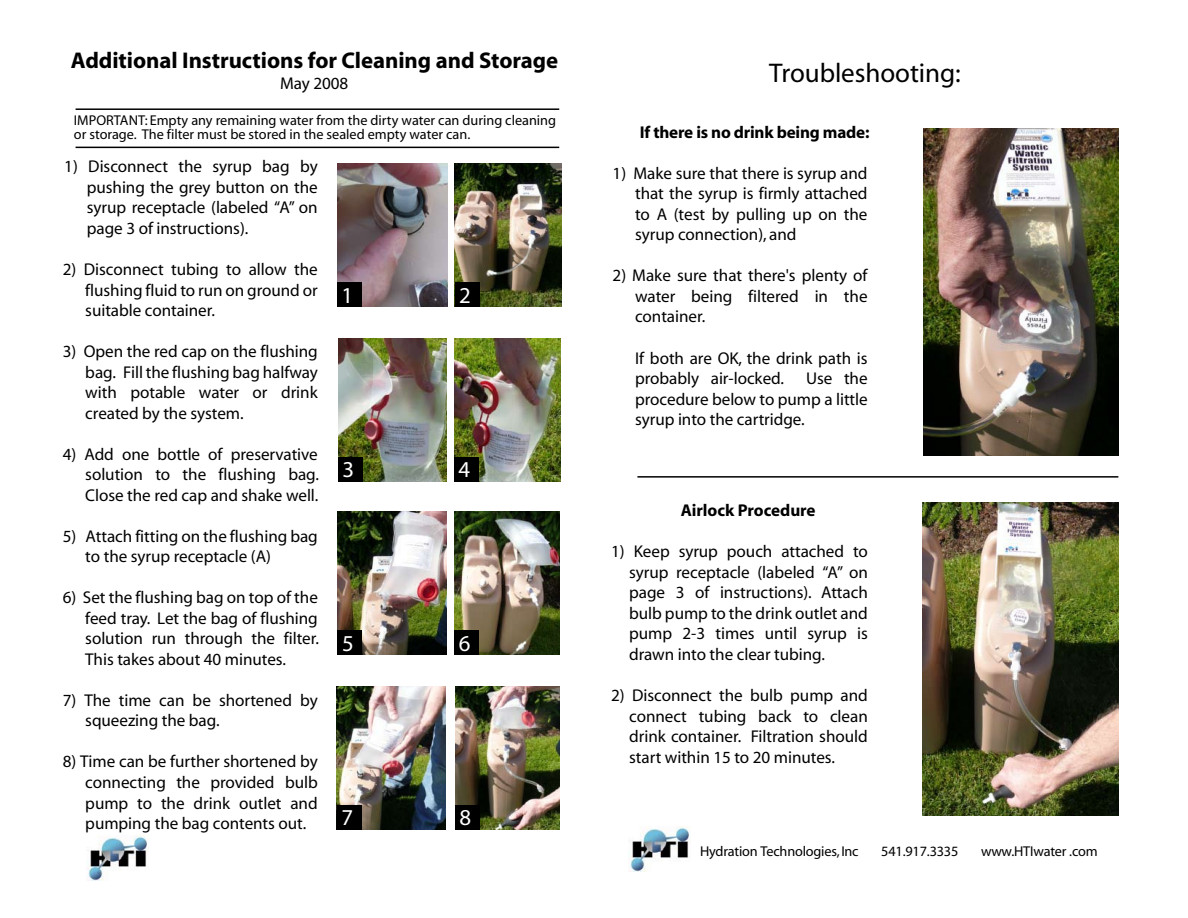
<style>
.page{position:relative;width:1188px;height:918px;background:#fff}
.page>*{position:absolute;margin:0;border:0;box-sizing:border-box;transform-origin:0 0}
.t1{font:27px "Myriad";letter-spacing:-.005em;color:#000}
.t2{font:700 22.8px "Myriad";letter-spacing:-.005em;color:#000}
.t3{font:22.8px "Myriad";color:#fff}
.t4{font:17.1px/20.5px "Myriad";letter-spacing:-.005em;color:#000;text-align:justify}
.t5{font:700 17.1px "Myriad";letter-spacing:-.01em;color:#000}
.t6{font:14.25px/14.2px "Myriad";color:#000}
</style>
<div class="page">
<img style="left:337px;top:163px;width:111px;height:144px">
<img style="left:455px;top:163px;width:107px;height:144px">
<img style="left:338px;top:338px;width:108px;height:144px">
<img style="left:454px;top:339px;width:106px;height:143px">
<img style="left:338px;top:511px;width:108px;height:144px">
<img style="left:454px;top:511px;width:106px;height:144px">
<img style="left:337px;top:686px;width:108px;height:144px">
<img style="left:455px;top:686px;width:104px;height:144px">
<div style="left:337px;top:283px;width:24px;height:24px;background:#000"></div>
<div style="left:455px;top:283px;width:24px;height:24px;background:#000"></div>
<div style="left:454px;top:457px;width:24px;height:25px;background:#000"></div>
<div style="left:338px;top:458px;width:24px;height:24px;background:#000"></div>
<div style="left:338px;top:631px;width:24px;height:24px;background:#000"></div>
<div style="left:454px;top:631px;width:25px;height:24px;background:#000"></div>
<div style="left:337px;top:805px;width:24px;height:25px;background:#000"></div>
<div style="left:455px;top:805px;width:24px;height:25px;background:#000"></div>
<hr style="left:76px;top:147px;width:483px;height:1px;background:#000">
<hr style="left:76px;top:108px;width:483px;height:2px;background:#000">
<img style="left:88px;top:836px;width:60px;height:44px">
<img style="left:628px;top:827px;width:62px;height:44px">
<img style="left:923px;top:503px;width:195px;height:313px">
<img style="left:923px;top:129px;width:195px;height:326px">
<hr style="left:637px;top:476px;width:481px;height:2px;background:#000">
<p class="t2" style="left:71px;top:49px;width:489px">Additional Instructions for Cleaning and Storage</p>
<p class="t4" style="left:280px;top:73px;width:70px">May 2008</p>
<p class="t1" style="left:769px;top:60px;width:193px">Troubleshooting:</p>
<p class="t6" style="left:74px;top:114px;width:484px">IMPORTANT: Empty any remaining water from the dirty water can during cleaning or storage. The filter must be stored in the sealed empty water can.</p>
<p class="t5" style="left:640px;top:123px;width:231px">If there is no drink being made:</p>
<p class="t4" style="left:635px;top:164px;width:234px;text-indent:-22px">1) Make sure that there is syrup and that the syrup is firmly attached to A (test by pulling up on the syrup connection), and</p>
<p class="t4" style="left:635px;top:266px;width:234px;text-indent:-22px">2) Make sure that there's plenty of water being filtered in the container.</p>
<p class="t4" style="left:635px;top:348px;width:234px">If both are OK, the drink path is probably air-locked.</p>
<p class="t4" style="left:87px;top:157px;width:233px;text-indent:-22px">1) Disconnect the syrup bag by pushing the grey button on the syrup receptacle (labeled “A” on page 3 of instructions).</p>
<p class="t4" style="left:85px;top:260px;width:234px;text-indent:-23px">2) Disconnect tubing to allow the flushing fluid to run on ground or suitable container.</p>
<p class="t4" style="left:85px;top:342px;width:234px;text-indent:-22px">3) Open the red cap on the flushing bag. Fill the flushing bag halfway with potable water or drink created by the system.</p>
<p class="t4" style="left:85px;top:444px;width:235px;text-indent:-22px">4) Add one bottle of preservative solution to the flushing bag.<br>Close the red cap and shake well.</p>
<p class="t4" style="left:85px;top:526px;width:234px;text-indent:-22px">5) Attach fitting on the flushing bag to the syrup receptacle (A)</p>
<p class="t4" style="left:85px;top:588px;width:235px;text-indent:-22px">6) Set the flushing bag on top of the feed tray. Let the bag of flushing solution run through the filter.<br>This takes about 40 minutes.</p>
<p class="t4" style="left:85px;top:691px;width:234px;text-indent:-22px">7) The time can be shortened by squeezing the bag.</p>
<p class="t4" style="left:85px;top:752px;width:234px;text-indent:-22px">8) Time can be further shortened by connecting the provided bulb pump to the drink outlet and pumping the bag contents out.</p>
<p class="t3" style="left:342px;top:284px;width:13px">1</p>
<p class="t3" style="left:459px;top:284px;width:13px">2</p>
<p class="t4" style="left:635px;top:369px;width:234px;text-indent:171px">Use the procedure below to pump a little syrup into the cartridge.</p>
<p class="t3" style="left:343px;top:459px;width:13px">3</p>
<p class="t3" style="left:459px;top:458px;width:13px">4</p>
<p class="t5" style="left:681px;top:502px;width:136px">Airlock Procedure</p>
<p class="t4" style="left:629px;top:542px;width:240px;text-indent:-18px">1) Keep syrup pouch attached to syrup receptacle (labeled “A” on page 3 of instructions). Attach bulb pump to the drink outlet and pump 2-3 times until syrup is drawn into the clear tubing.</p>
<p class="t4" style="left:629px;top:686px;width:240px;text-indent:-18px">2) Disconnect the bulb pump and connect tubing back to clean drink container. Filtration should start within 15 to 20 minutes.</p>
<p class="t3" style="left:342px;top:632px;width:13px">5</p>
<p class="t3" style="left:459px;top:632px;width:13px">6</p>
<p class="t3" style="left:342px;top:806px;width:13px">7</p>
<p class="t3" style="left:459px;top:806px;width:13px">8</p>
<p class="t6" style="left:700px;top:845px;width:160px">Hydration Technologies,Inc</p>
<p class="t6" style="left:881px;top:845px;width:79px">541.917.3335</p>
<p class="t6" style="left:981px;top:845px;width:118px">www.HTIwater .com</p>
</div>
